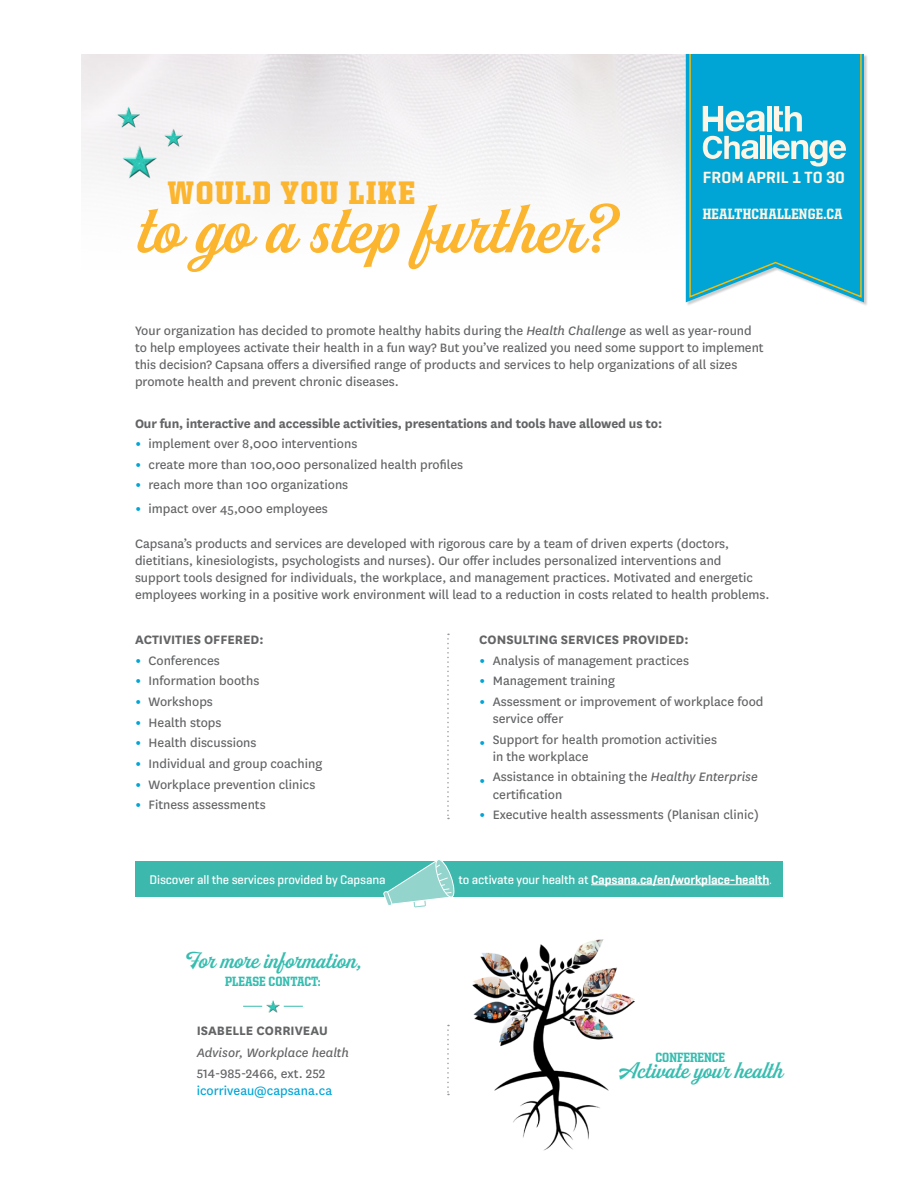
<style>
.page{position:relative;width:918px;height:1188px;background:#fff}
.page>*{position:absolute;margin:0;border:0;box-sizing:border-box;transform-origin:0 0}
.t1{font:72px "Buinton";color:#fcb52e}
.t2{font:900 32.7px "United Serif Semi Cond";letter-spacing:.05em;color:#fcb52e}
.t3{font:24px "Buinton";color:#36bdb0}
.t4{font:600 16.5px "Geogrotesque";letter-spacing:.01em;color:#fff5e5}
.t5{font:800 15px "United Serif Semi Cond";letter-spacing:.02em;color:#fff5e5}
.t6{font:14.25px/17.1px "National";color:#636466}
.t7{font:700 14.25px "National";letter-spacing:-.01em;color:#636466}
.t8{font:italic 14.25px "National";color:#636466}
.t9{font:14.25px "National";color:#00a5d6}
.t10{font:800 13.5px "United Serif Semi Cond";color:#36bdb0}
.t11{font:600 12.75px "Geogrotesque";letter-spacing:-.01em;color:#fff}
.t12{font:500 12.75px "Geogrotesque";letter-spacing:-.01em;color:#fff}
.s1{font-style:italic}
.s2{font-family:"DIN Pro";font-size:12px;color:#00a5d6}
.s3{font-weight:500}
.s4{font-weight:400}
</style>
<div class="page">
<img style="left:472px;top:939px;width:163px;height:212px">
<svg style="left:447px;top:634px;width:2px;height:185px"></svg>
<svg style="left:447px;top:1025px;width:2px;height:70px"></svg>
<div style="left:135px;top:861px;width:648px;height:36px;background:#3db8ad"></div>
<svg style="left:383px;top:860px;width:72px;height:48px"></svg>
<hr style="left:591px;top:884px;width:178px;height:1px;background:#fff">
<svg style="left:243px;top:1000px;width:60px;height:13px"></svg>
<div style="left:686px;top:54px;width:182px;height:252px;background:#000;opacity:.2"></div>
<svg style="left:686px;top:54px;width:178px;height:248px;fill:#00a5d6"></svg>
<svg style="left:689px;top:54px;width:173px;height:245px;background:#27b0d4"></svg>
<img style="left:122px;top:146px;width:34px;height:32px">
<img style="left:164px;top:129px;width:18px;height:17px">
<img style="left:117px;top:106px;width:22px;height:22px">
<h2 class="t2" style="left:168px;top:175px;width:249px">WOULD YOU LIKE</h2>
<h1 class="t1" style="left:135px;top:188px;width:477px">to go a step further?</h1>
<p class="t4" style="left:703px;top:167px;width:143px">FROM APRIL 1 TO 30</p>
<p class="t5" style="left:703px;top:206px;width:141px">HEALTHCHALLENGE.CA</p>
<p class="t6" style="left:135px;top:321px;width:630px">Your organization has decided to promote healthy habits during the <span class="s1">Health Challenge</span> as well as year-round to help employees activate their health in a fun way? But you’ve realized you need some support to implement this decision? Capsana offers a diversified range of products and services to help organizations of all sizes promote health and prevent chronic diseases.</p>
<p class="t7" style="left:135px;top:413px;width:529px">Our fun, interactive and accessible activities, presentations and tools have allowed us to:</p>
<p class="t6" style="left:135px;top:435px;width:224px"><span class="s2">•</span> implement over 8,000 interventions</p>
<p class="t6" style="left:135px;top:455px;width:330px"><span class="s2">•</span> create more than 100,000 personalized health profiles</p>
<p class="t6" style="left:135px;top:476px;width:215px"><span class="s2">•</span> reach more than 100 organizations</p>
<p class="t6" style="left:135px;top:500px;width:194px"><span class="s2">•</span> impact over 45,000 employees</p>
<p class="t6" style="left:135px;top:534px;width:636px">Capsana’s products and services are developed with rigorous care by a team of driven experts (doctors, dietitians, kinesiologists, psychologists and nurses). Our offer includes personalized interventions and support tools designed for individuals, the workplace, and management practices. Motivated and energetic employees working in a positive work environment will lead to a reduction in costs related to health problems.</p>
<p class="t7" style="left:135px;top:630px;width:130px">ACTIVITIES OFFERED:</p>
<p class="t6" style="left:135px;top:651px;width:86px"><span class="s2">•</span> Conferences</p>
<p class="t6" style="left:135px;top:672px;width:126px"><span class="s2">•</span> Information booths</p>
<p class="t6" style="left:135px;top:692px;width:79px"><span class="s2">•</span> Workshops</p>
<p class="t6" style="left:135px;top:713px;width:88px"><span class="s2">•</span> Health stops</p>
<p class="t6" style="left:135px;top:734px;width:123px"><span class="s2">•</span> Health discussions</p>
<p class="t6" style="left:135px;top:754px;width:189px"><span class="s2">•</span> Individual and group coaching</p>
<p class="t6" style="left:135px;top:775px;width:182px"><span class="s2">•</span> Workplace prevention clinics</p>
<p class="t6" style="left:135px;top:795px;width:132px"><span class="s2">•</span> Fitness assessments</p>
<p class="t7" style="left:479px;top:630px;width:211px">CONSULTING SERVICES PROVIDED:</p>
<p class="t6" style="left:479px;top:651px;width:211px"><span class="s2">•</span> Analysis of management practices</p>
<p class="t6" style="left:479px;top:672px;width:137px"><span class="s2">•</span> Management training</p>
<p class="t6" style="left:493px;top:692px;width:272px;text-indent:-14px"><span class="s2">•</span> Assessment or improvement of workplace food service offer</p>
<p class="t6" style="left:493px;top:730px;width:226px;text-indent:-14px"><sub>•</sub> Support for health promotion activities in the workplace</p>
<p class="t6" style="left:493px;top:768px;width:267px;text-indent:-14px"><sub>•</sub> Assistance in obtaining the <span class="s1">Healthy Enterprise </span>certification</p>
<p class="t6" style="left:479px;top:806px;width:281px"><span class="s2">•</span> Executive health assessments (Planisan clinic)</p>
<p class="t12" style="left:150px;top:871px;width:238px">Discover all the services provided by Capsana</p>
<p class="t11" style="left:459px;top:871px;width:315px"><span class="s3">to activate your health at</span> Capsana.ca/en/workplace-health<span class="s4">.</span></p>
<h3 class="t3" style="left:185px;top:947px;width:178px">For more information,</h3>
<p class="t10" style="left:225px;top:974px;width:97px">PLEASE CONTACT:</p>
<p class="t7" style="left:197px;top:1021px;width:132px">ISABELLE CORRIVEAU</p>
<p class="t8" style="left:197px;top:1043px;width:154px">Advisor, Workplace health</p>
<p class="t6" style="left:197px;top:1064px;width:130px">514-985-2466, ext. 252</p>
<p class="t9" style="left:197px;top:1081px;width:137px">icorriveau@capsana.ca</p>
<p class="t10" style="left:655px;top:1050px;width:71px">CONFERENCE</p>
<h3 class="t3" style="left:619px;top:1057px;width:165px">Activate your health</h3>
</div>
